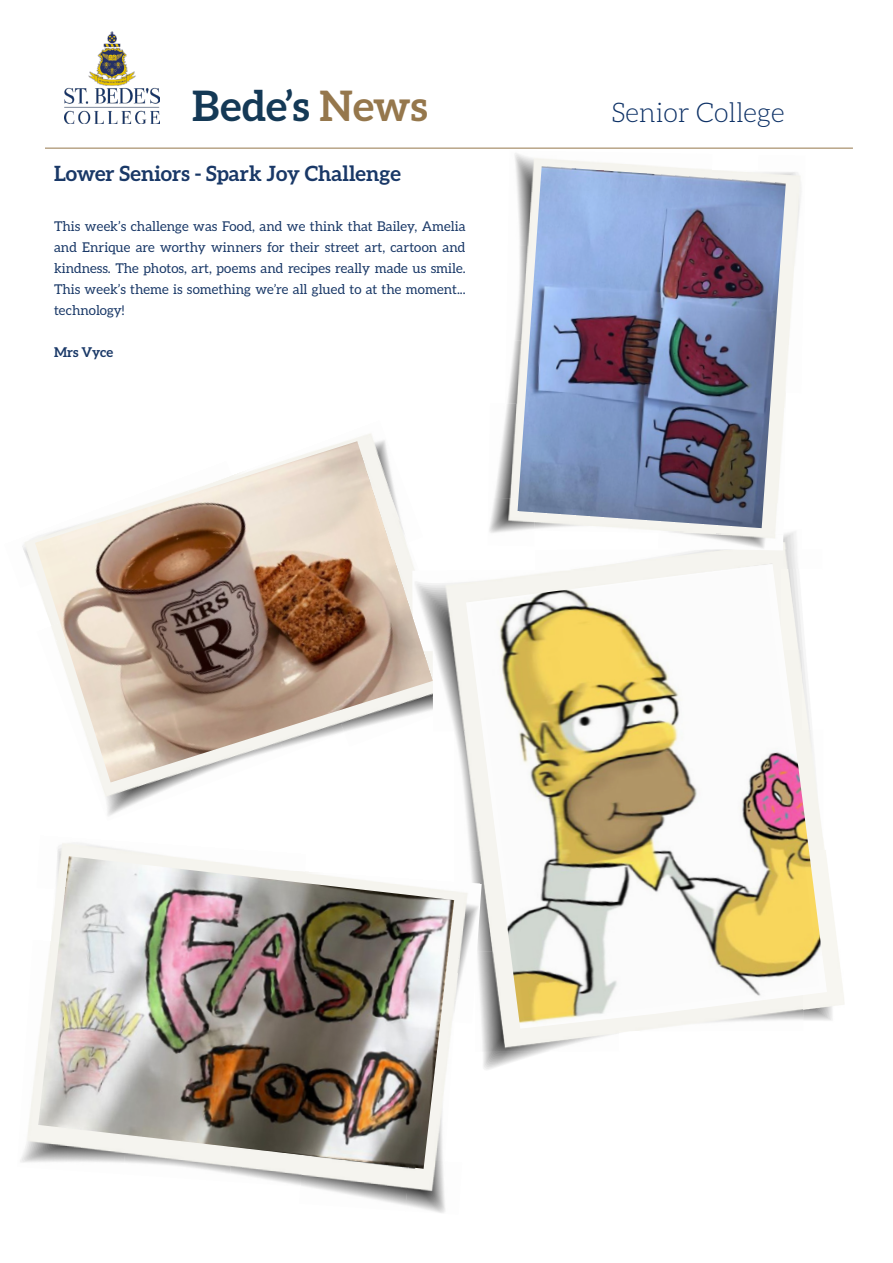
<style>
.page{position:relative;width:893px;height:1263px;background:#fff}
.page>*{position:absolute;margin:0;border:0;box-sizing:border-box;transform-origin:0 0}
.t1{font:700 42px "Aleo";color:#143956}
.t2{font:300 27.15px "Aleo";color:#0d3166}
.t3{font:700 21px "Aleo";color:#193867}
.t4{font:13.5px/21px "Aleo";color:#193867;text-align:justify}
.t5{font:700 13.5px "Aleo";color:#193867}
.s1{color:#95774c}
</style>
<div class="page">
<img style="left:65px;top:31px;width:95px;height:92px">
<hr style="left:45px;top:148px;width:808px;height:1px;background:#95774c">
<img style="left:101px;top:782px;width:68px;height:34px">
<img style="left:163px;top:782px;width:20px;height:6px">
<img style="left:22px;top:538px;width:13px;height:40px">
<img style="left:433px;top:582px;width:33px;height:67px">
<img style="left:434px;top:649px;width:32px;height:80px">
<img style="left:454px;top:729px;width:12px;height:78px">
<img style="left:482px;top:1028px;width:137px;height:23px">
<img style="left:483px;top:1051px;width:64px;height:19px">
<img style="left:623px;top:550px;width:174px;height:13px">
<img style="left:783px;top:532px;width:14px;height:18px">
<img style="left:466px;top:563px;width:361px;height:465px">
<img style="left:495px;top:406px;width:23px;height:92px">
<img style="left:489px;top:498px;width:45px;height:35px">
<img style="left:515px;top:153px;width:86px;height:47px">
<img style="left:515px;top:310px;width:3px;height:30px">
<img style="left:507px;top:340px;width:11px;height:66px">
<img style="left:664px;top:532px;width:119px;height:18px">
<img style="left:786px;top:345px;width:3px;height:29px">
<img style="left:35px;top:441px;width:398px;height:341px">
<img style="left:305px;top:1169px;width:100px;height:36px">
<img style="left:405px;top:1169px;width:40px;height:44px">
<img style="left:230px;top:1169px;width:82px;height:17px">
<img style="left:454px;top:882px;width:28px;height:141px">
<img style="left:38px;top:856px;width:416px;height:313px">
<img style="left:518px;top:166px;width:268px;height:362px">
<p class="t1" style="left:192px;top:81px;width:237px">Bede’s <span class="s1">News</span></p>
<p class="t3" style="left:54px;top:162px;width:348px">Lower Seniors - Spark Joy Challenge</p>
<p class="t4" style="left:54px;top:215px;width:413px">This week’s challenge was Food, and we think that Bailey, Amelia and Enrique are worthy winners for their street art, cartoon and kindness. The photos, art, poems and recipes really made us smile.<br>This week’s theme is something we’re all glued to at the moment... technology!</p>
<p class="t5" style="left:54px;top:344px;width:61px">Mrs Vyce</p>
<p class="t2" style="left:611px;top:97px;width:175px">Senior College</p>
</div>
